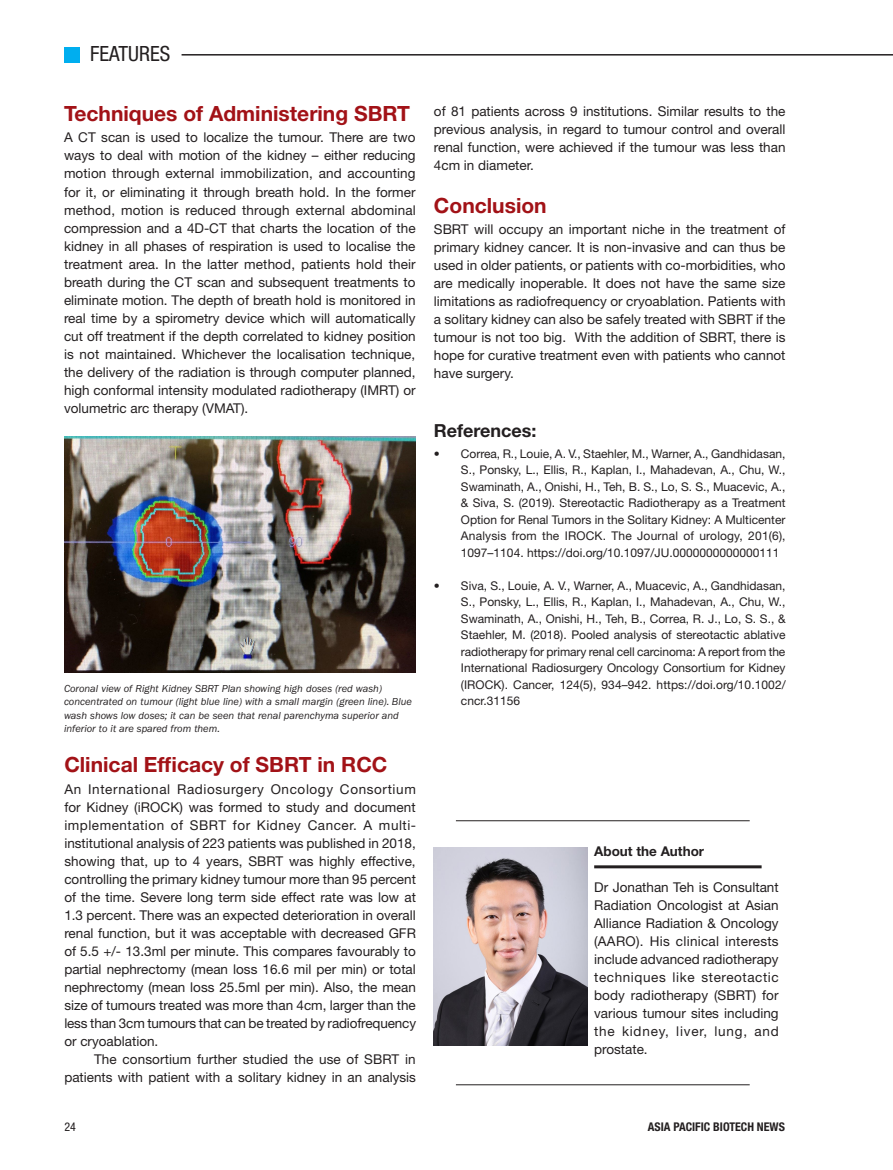
<style>
.page{position:relative;width:893px;height:1170px;background:#fff}
.page>*{position:absolute;margin:0;border:0;box-sizing:border-box;transform-origin:0 0}
._002-Subhead_No_Keyl{font:700 21px "Helvetica Neue LT Std";color:#a21217}
.t1{font:condensed 21px "Helvetica Neue LT Std";color:#231f20}
._008-ReferenceHead{font:700 18px "Helvetica Neue LT Std";color:#231f20}
._003-First_Body{font:13.5px/18px "Helvetica Neue LT Std";color:#231f20;text-align:justify}
._004-Body_text{font:13.5px/18px "Helvetica Neue LT Std";color:#231f20;text-align:right}
._003-First_Body-2{font:700 13.5px "Helvetica Neue LT Std";color:#231f20}
.t2{font:12px/16.5px "Helvetica Neue LT Std";color:#231f20;text-align:justify}
.t3{font:700 condensed 12px "Helvetica Neue LT Std";color:#231f20}
.t4{font:condensed 12px "Helvetica Neue LT Std";color:#231f20}
._005-Caption{font:italic 10.5px/13.5px "ITC Franklin Gothic Std";color:#231f20}
</style>
<div class="page">
<div style="left:64px;top:47px;width:15px;height:15px;background:#00aeef"></div>
<hr style="left:182px;top:54px;width:711px;height:2px;background:#231f20">
<img style="left:64px;top:437px;width:352px;height:235px">
<img style="left:434px;top:847px;width:153px;height:198px">
<hr style="left:594px;top:865px;width:168px;height:3px;background:#231f20">
<hr style="left:456px;top:820px;width:294px;height:1px;background:#231f20">
<hr style="left:456px;top:1084px;width:294px;height:1px;background:#231f20">
<h1 class="t1" style="left:90px;top:41px;width:82px">FEATURES</h1>
<p class="_002-Subhead_No_Keyl" style="left:64px;top:101px;width:348px">Techniques of Administering SBRT</p>
<p class="_003-First_Body" style="left:64px;top:128px;width:353px">A CT scan is used to localize the tumour. There are two ways to deal with motion of the kidney – either reducing motion through external immobilization, and accounting for it, or eliminating it through breath hold. In the former method, motion is reduced through external abdominal compression and a 4D-CT that charts the location of the kidney in all phases of respiration is used to localise the treatment area. In the latter method, patients hold their breath during the CT scan and subsequent treatments to eliminate motion. The depth of breath hold is monitored in real time by a spirometry device which will automatically cut off treatment if the depth correlated to kidney position is not maintained. Whichever the localisation technique, the delivery of the radiation is through computer planned, high conformal intensity modulated radiotherapy (IMRT) or volumetric arc therapy (VMAT).</p>
<p class="_005-Caption" style="left:64px;top:681px;width:349px">Coronal view of Right Kidney SBRT Plan showing high doses (red wash) concentrated on tumour (light blue line) with a small margin (green line). Blue wash shows low doses; it can be seen that renal parenchyma superior and inferior to it are spared from them.</p>
<p class="_002-Subhead_No_Keyl" style="left:64px;top:751px;width:325px">Clinical Efficacy of SBRT in RCC</p>
<p class="_003-First_Body" style="left:64px;top:779px;width:353px">An International Radiosurgery Oncology Consortium for Kidney (iROCK) was formed to study and document implementation of SBRT for Kidney Cancer. A multi&shy;institutional analysis of 223 patients was published in 2018, showing that, up to 4 years, SBRT was highly effective, controlling the primary kidney tumour more than 95 percent of the time. Severe long term side effect rate was low at 1.3 percent. There was an expected deterioration in overall renal function, but it was acceptable with decreased GFR of 5.5 +/- 13.3ml per minute. This compares favourably to partial nephrectomy (mean loss 16.6 mil per min) or total nephrectomy (mean loss 25.5ml per min). Also, the mean size of tumours treated was more than 4cm, larger than the less than 3cm tumours that can be treated by radiofrequency or cryoablation.</p>
<p class="_004-Body_text" style="left:64px;top:1049px;width:353px">The consortium further studied the use of SBRT in patients with patient with a solitary kidney in an analysis</p>
<p class="_004-Body_text" style="left:434px;top:102px;width:353px;text-align:justify">of 81 patients across 9 institutions. Similar results to the previous analysis, in regard to tumour control and overall renal function, were achieved if the tumour was less than 4cm in diameter.</p>
<p class="_002-Subhead_No_Keyl" style="left:434px;top:193px;width:114px">Conclusion</p>
<p class="_003-First_Body" style="left:434px;top:220px;width:353px">SBRT will occupy an important niche in the treatment of primary kidney cancer. It is non-invasive and can thus be used in older patients, or patients with co-morbidities, who are medically inoperable. It does not have the same size limitations as radiofrequency or cryoablation. Patients with a solitary kidney can also be safely treated with SBRT if the tumour is not too big. With the addition of SBRT, there is hope for curative treatment even with patients who cannot have surgery.</p>
<p class="_008-ReferenceHead" style="left:434px;top:419px;width:104px">References:</p>
<p class="t2" style="left:461px;top:445px;width:326px;text-indent:-27px">• Correa, R., Louie, A. V., Staehler, M., Warner, A., Gandhidasan, S., Ponsky, L., Ellis, R., Kaplan, I., Mahadevan, A., Chu, W., Swaminath, A., Onishi, H., Teh, B. S., Lo, S. S., Muacevic, A., &amp; Siva, S. (2019). Stereotactic Radiotherapy as a Treatment Option for Renal Tumors in the Solitary Kidney: A Multicenter Analysis from the IROCK. The Journal of urology, 201(6), 1097–1104. https://doi.org/10.1097/JU.0000000000000111</p>
<p class="t2" style="left:461px;top:577px;width:326px;text-indent:-27px">• Siva, S., Louie, A. V., Warner, A., Muacevic, A., Gandhidasan, S., Ponsky, L., Ellis, R., Kaplan, I., Mahadevan, A., Chu, W., Swaminath, A., Onishi, H., Teh, B., Correa, R. J., Lo, S. S., &amp; Staehler, M. (2018). Pooled analysis of stereotactic ablative radiotherapy for primary renal cell carcinoma: A report from the International Radiosurgery Oncology Consortium for Kidney (IROCK). Cancer, 124(5), 934–942. https://doi.org/10.1002/ cncr.31156</p>
<p class="_003-First_Body-2" style="left:594px;top:842px;width:112px">About the Author</p>
<p class="_003-First_Body" style="left:594px;top:877px;width:186px">Dr Jonathan Teh is Consultant Radiation Oncologist at Asian Alliance Radiation &amp; Oncology (AARO). His clinical interests include advanced radiotherapy techniques like stereotactic body radiotherapy (SBRT) for various tumour sites including the kidney, liver, lung, and prostate.</p>
<p class="t4" style="left:64px;top:1119px;width:13px">24</p>
<p class="t3" style="left:648px;top:1119px;width:139px">ASIA PACIFIC BIOTECH NEWS</p>
</div>
